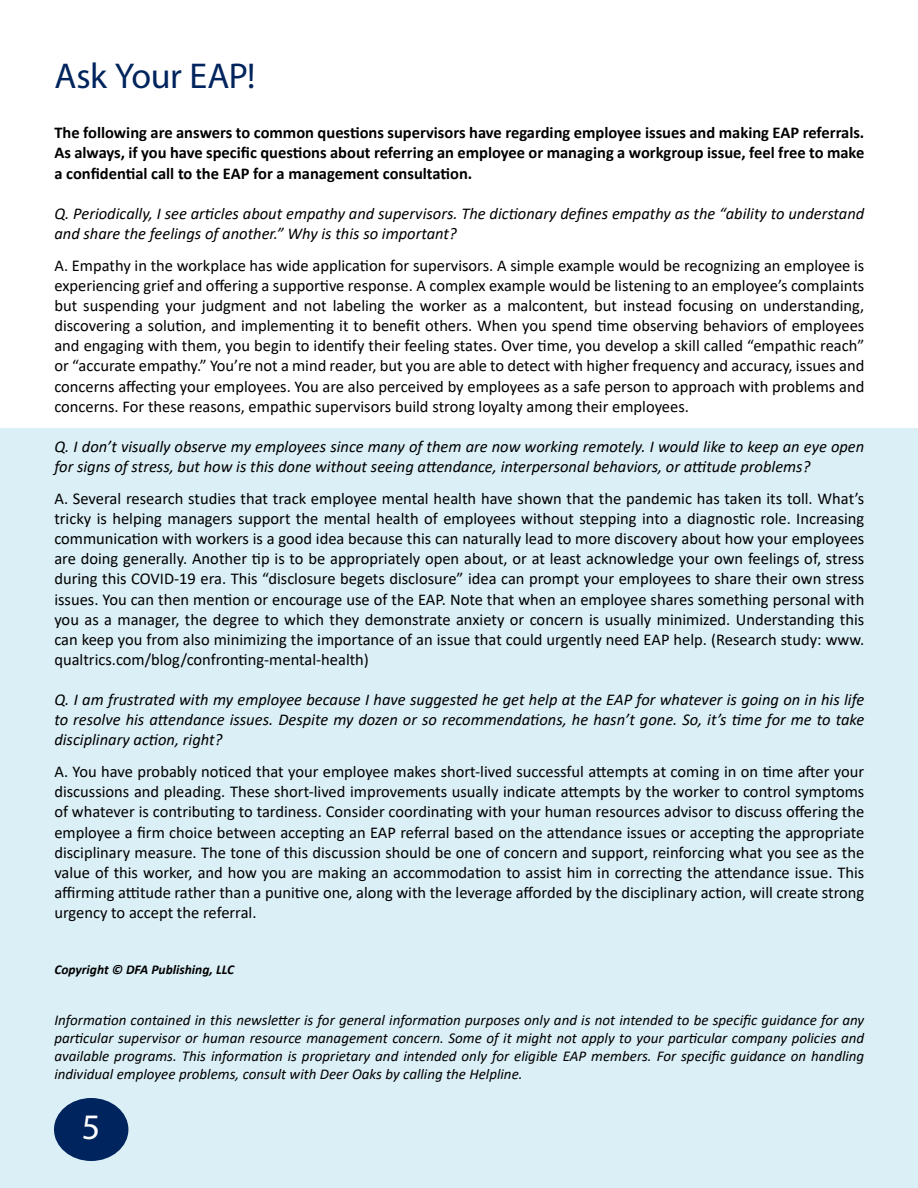
<style>
.page{position:relative;width:918px;height:1188px;background:#fff}
.page>*{position:absolute;margin:0;border:0;box-sizing:border-box;transform-origin:0 0}
.t1{font:36px "Myriad Pro";letter-spacing:-.015em;color:#00245d}
.t2{font:36px "Myriad Pro";color:#fff}
.t3{font:16.5px/20.1px "Calibri";color:#000;text-align:justify}
.t4{font:italic 16.5px/20.1px "Calibri";color:#000}
.t5{font:700 16.5px/20.1px "Calibri";color:#000;text-align:justify}
.t6{font:italic 15px/18px "Calibri";color:#000;text-align:justify}
.t7{font:italic 700 13.5px "Calibri";color:#000}
</style>
<div class="page">
<div style="left:1px;top:428px;width:917px;height:760px;background:#dbeff6"></div>
<div style="left:54px;top:1098px;width:74px;height:63px;background:#00245d;border-radius:50%"></div>
<h1 class="t1" style="left:54px;top:53px;width:203px">Ask Your EAP!</h1>
<p class="t5" style="left:54px;top:123px;width:812px">The following are answers to common questions supervisors have regarding employee issues and making EAP referrals.<br>As always, if you have specific questions about referring an employee or managing a workgroup issue, feel free to make a confidential call to the EAP for a management consultation.</p>
<p class="t4" style="left:54px;top:203px;width:811px">Q. Periodically, I see articles about empathy and supervisors. The dictionary defines empathy as the “ability to understand and share the feelings of another.” Why is this so important?</p>
<p class="t3" style="left:54px;top:255px;width:812px">A. Empathy in the workplace has wide application for supervisors. A simple example would be recognizing an employee is experiencing grief and offering a supportive response. A complex example would be listening to an employee’s complaints but suspending your judgment and not labeling the worker as a malcontent, but instead focusing on understanding, discovering a solution, and implementing it to benefit others. When you spend time observing behaviors of employees and engaging with them, you begin to identify their feeling states. Over time, you develop a skill called “empathic reach” or “accurate empathy.” You’re not a mind reader, but you are able to detect with higher frequency and accuracy, issues and concerns affecting your employees. You are also perceived by employees as a safe person to approach with problems and concerns. For these reasons, empathic supervisors build strong loyalty among their employees.</p>
<p class="t4" style="left:54px;top:436px;width:811px">Q. I don’t visually observe my employees since many of them are now working remotely. I would like to keep an eye open for signs of stress, but how is this done without seeing attendance, interpersonal behaviors, or attitude problems?</p>
<p class="t3" style="left:54px;top:488px;width:812px">A. Several research studies that track employee mental health have shown that the pandemic has taken its toll. What’s tricky is helping managers support the mental health of employees without stepping into a diagnostic role. Increasing communication with workers is a good idea because this can naturally lead to more discovery about how your employees are doing generally. Another tip is to be appropriately open about, or at least acknowledge your own feelings of, stress during this COVID-19 era. This “disclosure begets disclosure” idea can prompt your employees to share their own stress issues. You can then mention or encourage use of the EAP. Note that when an employee shares something personal with you as a manager, the degree to which they demonstrate anxiety or concern is usually minimized. Understanding this can keep you from also minimizing the importance of an issue that could urgently need EAP help. (Research study: www. qualtrics.com/blog/confronting-mental-health)</p>
<p class="t4" style="left:54px;top:689px;width:812px;text-align:justify">Q. I am frustrated with my employee because I have suggested he get help at the EAP for whatever is going on in his life to resolve his attendance issues. Despite my dozen or so recommendations, he hasn’t gone. So, it’s time for me to take disciplinary action, right?</p>
<p class="t3" style="left:54px;top:761px;width:812px">A. You have probably noticed that your employee makes short-lived successful attempts at coming in on time after your discussions and pleading. These short-lived improvements usually indicate attempts by the worker to control symptoms of whatever is contributing to tardiness. Consider coordinating with your human resources advisor to discuss offering the employee a firm choice between accepting an EAP referral based on the attendance issues or accepting the appropriate disciplinary measure. The tone of this discussion should be one of concern and support, reinforcing what you see as the value of this worker, and how you are making an accommodation to assist him in correcting the attendance issue. This affirming attitude rather than a punitive one, along with the leverage afforded by the disciplinary action, will create strong urgency to accept the referral.</p>
<p class="t7" style="left:54px;top:960px;width:181px">Copyright © DFA Publishing, LLC</p>
<p class="t6" style="left:54px;top:1010px;width:811px">Information contained in this newsletter is for general information purposes only and is not intended to be specific guidance for any particular supervisor or human resource management concern. Some of it might not apply to your particular company policies and available programs. This information is proprietary and intended only for eligible EAP members. For specific guidance on handling individual employee problems, consult with Deer Oaks by calling the Helpline.</p>
<h1 class="t2" style="left:82px;top:1104px;width:20px">5</h1>
</div>
